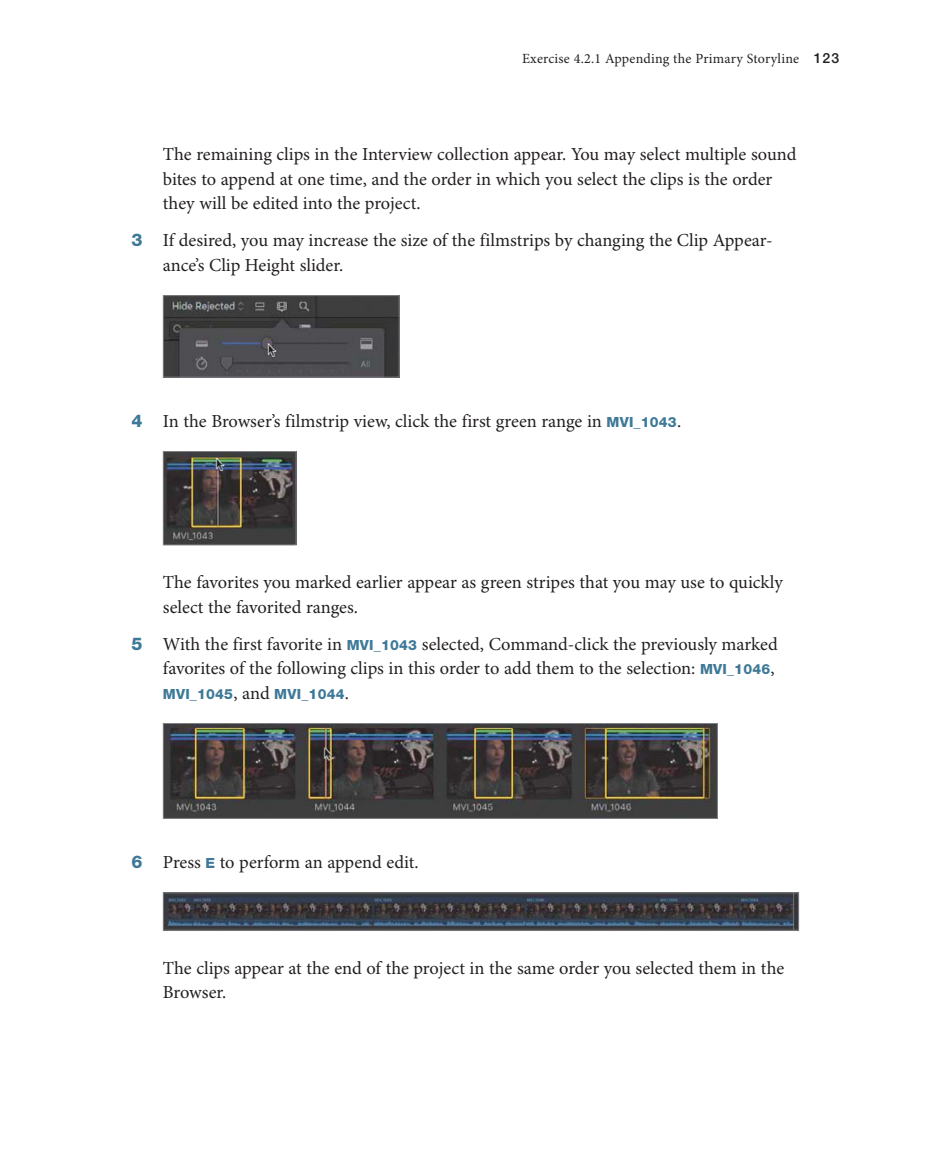
<style>
.page{position:relative;width:930px;height:1150px;background:#fff}
.page>*{position:absolute;margin:0;border:0;box-sizing:border-box;transform-origin:0 0}
.StepListSubtext{font:18.38px/24.5px "Minion Pro";letter-spacing:-.005em;color:#231f20}
.StepList{font:18.38px/24.5px "Minion Pro";color:#231f20}
.t1{font:14px "Minion Pro";letter-spacing:.015em;color:#231f20}
.StepList-2{font:800 14px "Helvetica Neue LT Std";letter-spacing:.015em;color:#3e7998}
.s1{font-family:"Helvetica Neue LT Std";font-weight:500}
.s2{font-family:"Helvetica Neue LT Std";font-weight:800;font-size:17.5px;color:#3e7998}
.s3{font-family:"Helvetica Neue LT Std";font-weight:800;font-size:14px;color:#3e7998}
.s4{font-family:"Minion Pro";font-weight:400;font-size:18.38px;color:#231f20}
</style>
<div class="page">
<img style="left:165px;top:297px;width:232px;height:79px">
<div style="left:163px;top:295px;width:236px;height:83px;border:1px solid #808285"></div>
<img style="left:165px;top:453px;width:129px;height:90px">
<div style="left:163px;top:451px;width:133px;height:94px;border:1px solid #808285"></div>
<img style="left:165px;top:725px;width:550px;height:92px">
<div style="left:163px;top:723px;width:554px;height:96px;border:1px solid #808285"></div>
<img style="left:165px;top:894px;width:631px;height:34px">
<div style="left:163px;top:892px;width:635px;height:38px;border:1px solid #808285"></div>
<p class="t1" style="left:522px;top:50px;width:318px">Exercise 4.2.1 Appending the Primary Storyline <span class="s1">123</span></p>
<p class="StepListSubtext" style="left:163px;top:143px;width:635px">The remaining clips in the Interview collection appear. You may select multiple sound bites to append at one time, and the order in which you select the clips is the order they will be edited into the project.</p>
<p class="StepList" style="left:163px;top:229px;width:611px;text-indent:-32px"><span class="s2">3</span> If desired, you may increase the size of the filmstrips by changing the Clip Appear&shy;ance’s Clip Height slider.</p>
<p class="StepList" style="left:131px;top:409px;width:551px"><span class="s2">4</span> In the Browser’s filmstrip view, click the first green range in <span class="s3">MVI_1043</span>.</p>
<p class="StepListSubtext" style="left:163px;top:571px;width:621px">The favorites you marked earlier appear as green stripes that you may use to quickly select the favorited ranges.</p>
<p class="StepList" style="left:131px;top:632px;width:647px;text-align:right"><span class="s2">5</span> With the first favorite in <span class="s3">MVI_1043</span> selected, Command-click the previously marked favorites of the following clips in this order to add them to the selection: <span class="s3">MVI_1046</span>,</p>
<p class="StepList-2" style="left:163px;top:685px;width:187px">MVI_1045<span class="s4">, and</span> MVI_1044<span class="s4">.</span></p>
<p class="StepList" style="left:131px;top:850px;width:289px"><span class="s2">6</span> Press <span class="s3">E</span> to perform an append edit.</p>
<p class="StepListSubtext" style="left:163px;top:956px;width:622px">The clips appear at the end of the project in the same order you selected them in the<br>Browser.</p>
</div>
